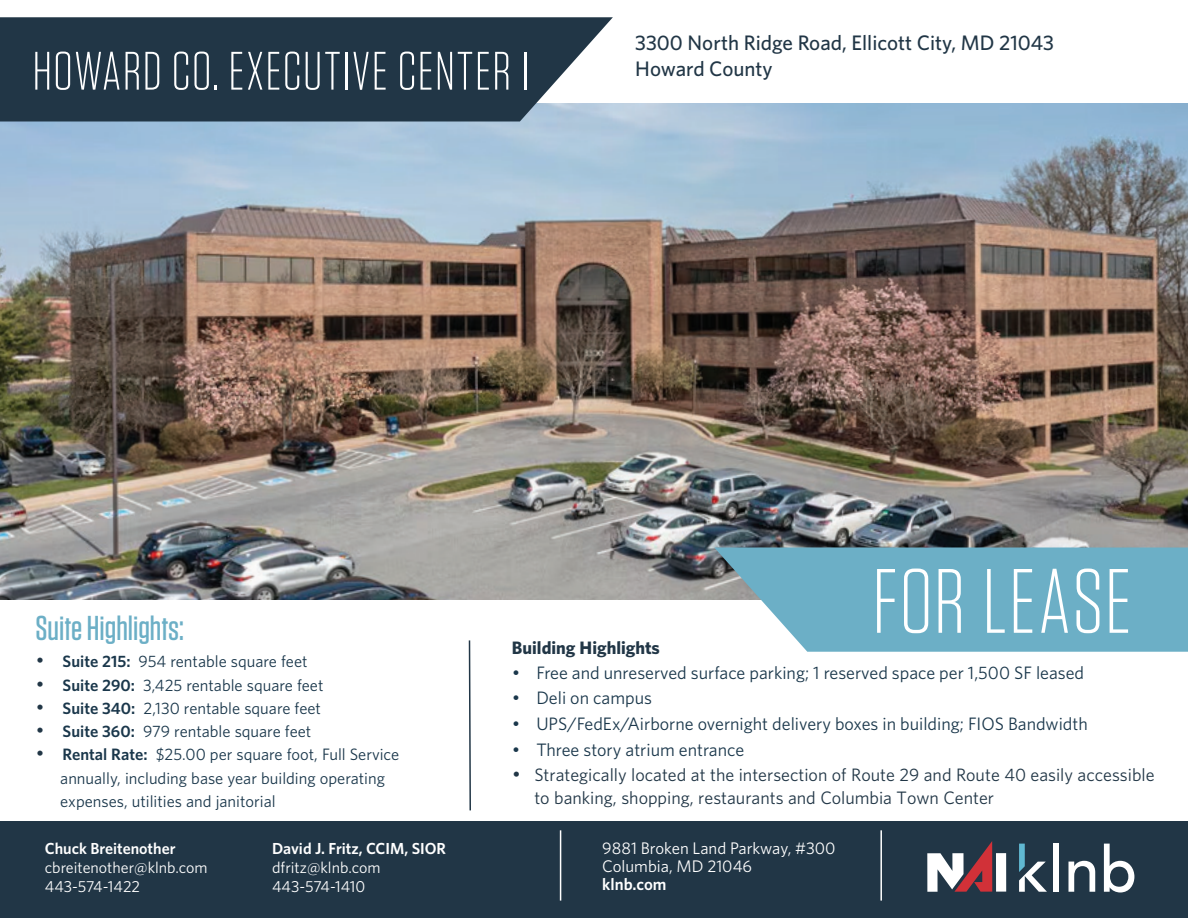
<style>
.page{position:relative;width:1188px;height:918px;background:#fff}
.page>*{position:absolute;margin:0;border:0;box-sizing:border-box;transform-origin:0 0}
.t1{font:300 91.2px "Tungsten";letter-spacing:.02em;color:#fff}
.t2{font:300 54px "Tungsten";letter-spacing:.025em;color:#fff}
.t3{font:500 34.5px "Tungsten";color:#6cafc6}
.t4{font:500 21px/25.2px "Whitney";color:#213646}
.t5{font:18px "Whitney";color:#1a374b}
.t6{font:18px/22.5px "Whitney";color:#213646}
.t7{font:700 18px "Whitney";color:#213646}
.t8{font:16.8px/18.1px "Whitney";color:#fff}
.t9{font:600 16.8px "Whitney";color:#fff}
.t10{font:16.5px/23.2px "Whitney";color:#1a374b}
.t11{font:16.05px/19.2px "Whitney";color:#fff}
.t12{font:600 16.05px "Whitney";color:#fff}
.s1{font-family:"Gotham";font-size:19.5px;color:#213646}
.s2{font-weight:600}
.s3{font-family:"Gotham"}
.s4{font-family:"Gotham";font-size:19.5px}
</style>
<div class="page">
<div style="left:0;top:822px;width:1188px;height:96px;background:#213646"></div>
<hr style="left:560px;top:830px;width:1px;height:71px;background:#fff">
<hr style="left:880px;top:830px;width:2px;height:71px;background:#fff">
<div style="left:996px;top:853px;width:10px;height:39px;background:#fff"></div>
<svg style="left:927px;top:841px;width:65px;height:51px"></svg>
<svg style="left:1019px;top:844px;width:28px;height:48px"></svg>
<div style="left:1053px;top:844px;width:6px;height:48px;background:#fff"></div>
<svg style="left:1068px;top:861px;width:27px;height:31px"></svg>
<svg style="left:1104px;top:844px;width:30px;height:49px"></svg>
<img style="left:0;top:104px;width:1188px;height:496px">
<svg style="left:468px;top:640px;width:3px;height:171px"></svg>
<svg style="left:0;top:17px;width:613px;height:105px;background:#314554"></svg>
<svg style="left:714px;top:548px;width:474px;height:104px;background:#78b4c8"></svg>
<h2 class="t2" style="left:32px;top:46px;width:498px">HOWARD CO. EXECUTIVE CENTER I</h2>
<p class="t4" style="left:635px;top:32px;width:420px">3300 North Ridge Road, Ellicott City, MD 21043<br>Howard County</p>
<h3 class="t3" style="left:36px;top:613px;width:150px">Suite Highlights:</h3>
<p class="t10" style="left:36px;top:651px;width:273px"><span class="s1">•</span> <span class="s2">Suite 215:</span> 954 rentable square feet</p>
<p class="t10" style="left:36px;top:674px;width:289px"><span class="s1">•</span> <span class="s2">Suite 290:</span> 3,425 rentable square feet</p>
<p class="t10" style="left:36px;top:697px;width:287px"><span class="s1">•</span> <span class="s2">Suite 340:</span> 2,130 rentable square feet</p>
<p class="t10" style="left:36px;top:720px;width:277px"><span class="s1">•</span> <span class="s2">Suite 360:</span> 979 rentable square feet</p>
<p class="t10" style="left:60px;top:744px;width:340px;text-indent:-25px"><span class="s1">•</span> <span class="s2">Rental Rate:</span> $25.00 per square foot, Full Service annually, including base year building operating expenses, utilities and janitorial</p>
<p class="t12" style="left:45px;top:841px;width:132px">Chuck Breitenother</p>
<p class="t11" style="left:45px;top:859px;width:164px">cbreitenother@klnb.com<br>443-574-1422</p>
<p class="t12" style="left:272px;top:841px;width:175px">David J. Fritz, CCIM, SIOR</p>
<p class="t11" style="left:272px;top:859px;width:110px">dfritz@klnb.com<br>443-574-1410</p>
<h1 class="t1" style="left:872px;top:560px;width:261px">FOR LEASE</h1>
<p class="t7" style="left:512px;top:639px;width:150px">Building Highlights</p>
<p class="t5" style="left:512px;top:664px;width:574px"><span class="s3">•</span> Free and unreserved surface parking; 1 reserved space per 1,500 SF leased</p>
<p class="t5" style="left:512px;top:690px;width:142px"><span class="s3">•</span> Deli on campus</p>
<p class="t5" style="left:512px;top:716px;width:577px"><span class="s3">•</span> UPS/FedEx/Airborne overnight delivery boxes in building; FIOS Bandwidth</p>
<p class="t5" style="left:512px;top:741px;width:234px"><span class="s3">•</span> Three story atrium entrance</p>
<p class="t6" style="left:534px;top:765px;width:622px;text-indent:-22px"><span class="s4">•</span> Strategically located at the intersection of Route 29 and Route 40 easily accessible to banking, shopping, restaurants and Columbia Town Center</p>
<p class="t8" style="left:602px;top:840px;width:235px">9881 Broken Land Parkway, #300<br>Columbia, MD 21046</p>
<p class="t9" style="left:602px;top:877px;width:66px">klnb.com</p>
</div>
